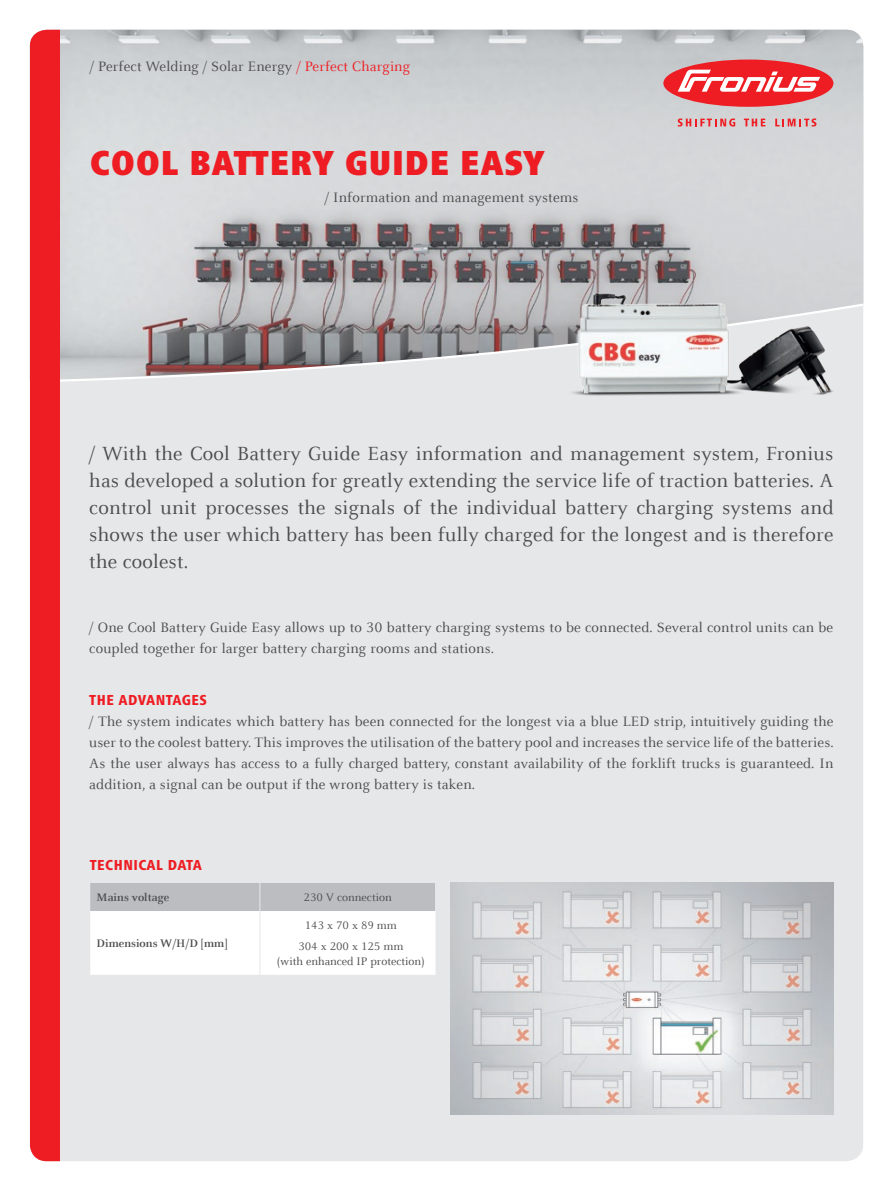
<style>
.page{position:relative;width:893px;height:1191px;background:#fff}
.page>*{position:absolute;margin:0;border:0;box-sizing:border-box;transform-origin:0 0}
.t1{font:900 condensed 36px "Frutiger Next LTW1 G";letter-spacing:.02em;color:#ee1d23}
.t2{font:21px/27px "Celeste Offc Pro";letter-spacing:.01em;color:#4b4c4d;text-align:justify}
.t3{font:15px/21px "Celeste Offc Pro";letter-spacing:.01em;color:#4b4c4d}
.t4{font:800 condensed 15px "Frutiger Next LTW1 G";letter-spacing:.03em;color:#ee1d23}
.t5{font:12px/21px "Celeste Offc Pro";color:#4b4c4d;text-align:center}
.t6{font:700 12px "Celeste Offc Pro";color:#4b4c4d}
.s1{color:#ee1d23}
</style>
<div class="page">
<div style="left:30px;top:30px;width:833px;height:1131px;background:#e6e7e9;border-radius:17px"></div>
<svg style="left:60px;top:30px;width:803px;height:352px"></svg>
<img style="left:448px;top:149px;width:415px;height:247px">
<div style="left:663px;top:60px;width:170px;height:47px;background:#ee1d23;border-radius:50%"></div>
<svg style="left:678px;top:70px;width:142px;height:22px"></svg>
<svg style="left:678px;top:118px;width:57px;height:9px"></svg>
<svg style="left:744px;top:119px;width:21px;height:7px"></svg>
<svg style="left:775px;top:118px;width:41px;height:9px"></svg>
<div style="left:30px;top:30px;width:30px;height:1131px;background:#ee1d23"></div>
<img style="left:451px;top:882px;width:382px;height:232px">
<svg style="left:90px;top:883px;width:346px;height:92px"></svg>
<p class="t3" style="left:90px;top:55px;width:322px">/ Perfect Welding / Solar Energy <span class="s1">/ Perfect Charging</span></p>
<h1 class="t1" style="left:90px;top:142px;width:456px">COOL BATTERY GUIDE EASY</h1>
<p class="t3" style="left:325px;top:186px;width:255px">/ Information and management systems</p>
<p class="t2" style="left:89px;top:439px;width:746px">/ With the Cool Battery Guide Easy information and management system, Fronius has developed a solution for greatly extending the service life of traction batteries. A control unit processes the signals of the individual battery charging systems and shows the user which battery has been fully charged for the longest and is therefore the coolest.</p>
<p class="t3" style="left:89px;top:616px;width:745px">/ One Cool Battery Guide Easy allows up to 30 battery charging systems to be connected. Several control units can be coupled together for larger battery charging rooms and stations.</p>
<p class="t4" style="left:89px;top:691px;width:119px">THE ADVANTAGES</p>
<p class="t3" style="left:89px;top:710px;width:746px;text-align:justify">/ The system indicates which battery has been connected for the longest via a blue LED strip, intuitively guiding the user to the coolest battery. This improves the utilisation of the battery pool and increases the service life of the batteries.<br>As the user always has access to a fully charged battery, constant availability of the forklift trucks is guaranteed. In addition, a signal can be output if the wrong battery is taken.</p>
<p class="t4" style="left:90px;top:856px;width:114px">TECHNICAL DATA</p>
<p class="t6" style="left:97px;top:890px;width:74px">Mains voltage</p>
<p class="t5" style="left:304px;top:887px;width:90px">230 V connection</p>
<p class="t6" style="left:97px;top:936px;width:132px">Dimensions W/H/D [mm]</p>
<p class="t5" style="left:298px;top:915px;width:107px">143 x 70 x 89 mm<br>304 x 200 x 125 mm</p>
<p class="t5" style="left:277px;top:951px;width:150px">(with enhanced IP protection)</p>
</div>
